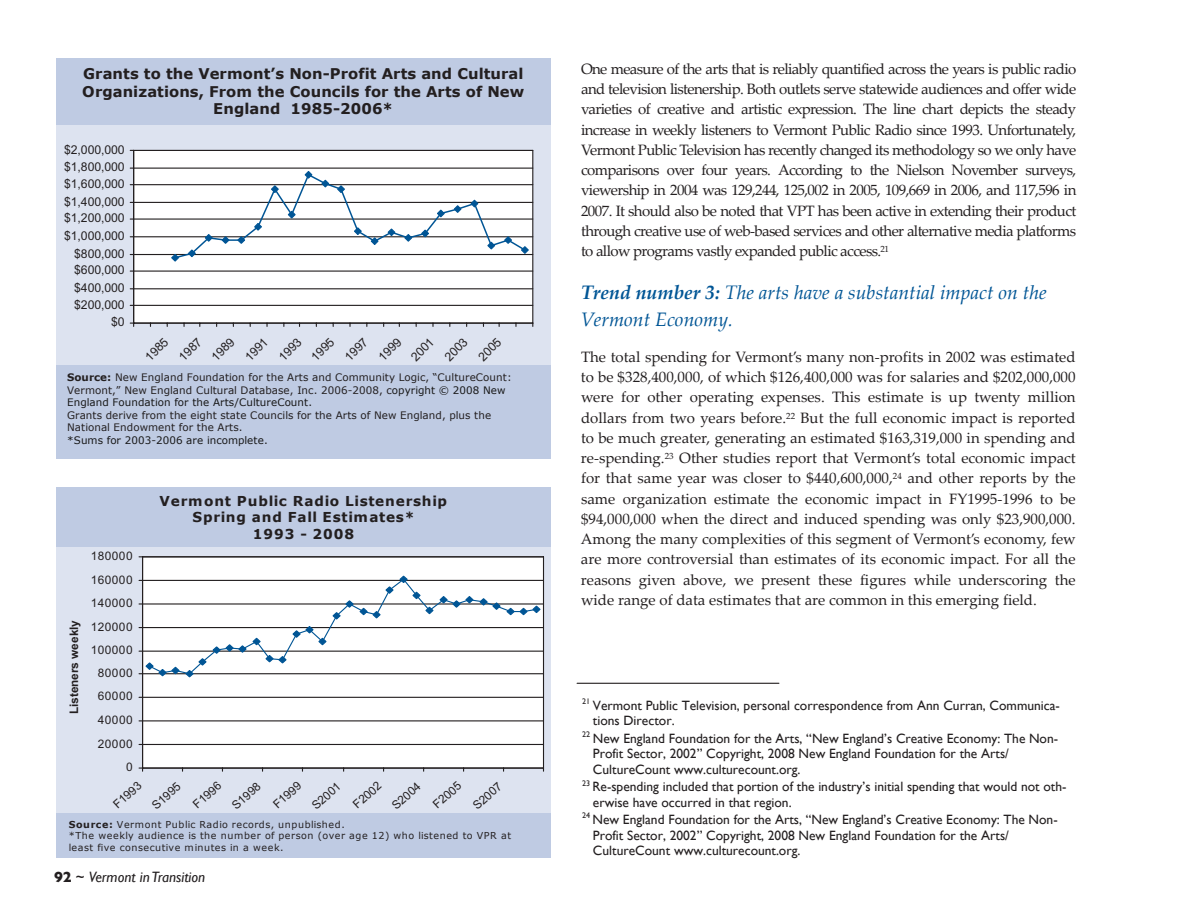
<style>
.page{position:relative;width:1188px;height:918px;background:#fff}
.page>*{position:absolute;margin:0;border:0;box-sizing:border-box;transform-origin:0 0}
.t1{font:italic 19.5px/26.2px "Palatino Linotype";color:#005595}
.t2{font:15px/20.2px "Palatino Linotype";letter-spacing:-.02em;color:#231f20;text-align:justify}
.t3{font:italic 15px "Gill Sans";color:#231f20}
.t4{font:700 14.7px/17.9px "Verdana";letter-spacing:.005em;color:#231f20;text-align:center}
.t5{font:700 13.65px/16.6px "Verdana";letter-spacing:.06em;color:#231f20;text-align:center}
.t6{font:13.5px/15.6px "Gill Sans";color:#231f20}
.t7{font:12.15px "Arial";color:#231f20}
.t8{font:11.85px "Arial";letter-spacing:.04em;color:#231f20}
.t9{font:700 11.85px "Arial";color:#231f20}
.t10{font:10.35px/12.6px "Verdana";letter-spacing:.01em;color:#231f20}
.t11{font:9.6px/11.7px "Verdana";letter-spacing:.055em;color:#231f20}
.s1{font-weight:700}
.s2{color:#181818}
.s3{font-weight:700;font-style:normal}
.s4{font-style:normal}
</style>
<div class="page">
<hr style="left:577px;top:683px;width:202px;height:1px;background:#231f20">
<div style="left:56px;top:530px;width:495px;height:289px;background:#dde3f0"></div>
<div style="left:143px;top:557px;width:401px;height:211px;background:#fff"></div>
<hr style="left:143px;top:744px;width:401px;height:1px;background:#231f20">
<hr style="left:143px;top:720px;width:401px;height:1px;background:#231f20">
<hr style="left:143px;top:697px;width:401px;height:1px;background:#231f20">
<hr style="left:143px;top:673px;width:401px;height:1px;background:#231f20">
<hr style="left:143px;top:651px;width:401px;height:1px;background:#231f20">
<hr style="left:143px;top:627px;width:401px;height:1px;background:#231f20">
<hr style="left:143px;top:603px;width:401px;height:2px;background:#231f20">
<hr style="left:143px;top:580px;width:401px;height:1px;background:#231f20">
<hr style="left:143px;top:556px;width:401px;height:1px;background:#231f20">
<hr style="left:543px;top:557px;width:1px;height:211px;background:#231f20">
<hr style="left:142px;top:557px;width:1px;height:211px;background:#231f20">
<hr style="left:143px;top:768px;width:401px;height:1px;background:#231f20">
<svg style="left:139px;top:575px;width:403px;height:103px"></svg>
<div style="left:56px;top:813px;width:495px;height:45px;background:#bfcbe3"></div>
<div style="left:56px;top:487px;width:495px;height:60px;background:#bfcbe3"></div>
<div style="left:56px;top:58px;width:495px;height:73px;background:#bfcbe3"></div>
<div style="left:56px;top:125px;width:495px;height:249px;background:#dde3f0"></div>
<div style="left:134px;top:150px;width:399px;height:173px;background:#fff"></div>
<hr style="left:134px;top:305px;width:399px;height:1px;background:#231f20">
<hr style="left:134px;top:288px;width:399px;height:1px;background:#231f20">
<hr style="left:134px;top:271px;width:399px;height:1px;background:#231f20">
<hr style="left:134px;top:254px;width:399px;height:1px;background:#231f20">
<hr style="left:134px;top:236px;width:399px;height:1px;background:#231f20">
<hr style="left:134px;top:218px;width:399px;height:2px;background:#231f20">
<hr style="left:134px;top:202px;width:399px;height:1px;background:#231f20">
<hr style="left:134px;top:184px;width:399px;height:1px;background:#231f20">
<hr style="left:134px;top:168px;width:399px;height:1px;background:#231f20">
<hr style="left:134px;top:150px;width:399px;height:1px;background:#231f20">
<hr style="left:532px;top:150px;width:1px;height:173px;background:#231f20">
<hr style="left:133px;top:150px;width:1px;height:173px;background:#231f20">
<hr style="left:134px;top:323px;width:399px;height:1px;background:#231f20">
<svg style="left:170px;top:171px;width:360px;height:91px"></svg>
<div style="left:56px;top:366px;width:495px;height:93px;background:#bfcbe3"></div>
<p class="t4" style="left:82px;top:65px;width:443px">Grants to the Vermont’s Non-Profit Arts and Cultural<br>Organizations, From the Councils for the Arts of New<br>England 1985-2006*</p>
<p class="t7" style="left:64px;top:142px;width:62px">$2,000,000</p>
<p class="t7" style="left:64px;top:160px;width:62px">$1,800,000</p>
<p class="t7" style="left:64px;top:177px;width:62px">$1,600,000</p>
<p class="t7" style="left:64px;top:194px;width:62px">$1,400,000</p>
<p class="t7" style="left:64px;top:211px;width:62px">$1,200,000</p>
<p class="t7" style="left:64px;top:229px;width:62px">$1,000,000</p>
<p class="t7" style="left:74px;top:246px;width:52px">$800,000</p>
<p class="t7" style="left:74px;top:263px;width:52px">$600,000</p>
<p class="t7" style="left:74px;top:281px;width:52px">$400,000</p>
<p class="t7" style="left:74px;top:297px;width:52px">$200,000</p>
<p class="t7" style="left:111px;top:315px;width:15px">$0</p>
<p class="t7" style="left:142px;top:354px;width:28px;rotate:-45deg">1985</p>
<p class="t7" style="left:176px;top:354px;width:28px;rotate:-45deg">1987</p>
<p class="t7" style="left:209px;top:354px;width:28px;rotate:-45deg">1989</p>
<p class="t7" style="left:242px;top:354px;width:28px;rotate:-45deg">1991</p>
<p class="t7" style="left:276px;top:354px;width:28px;rotate:-45deg">1993</p>
<p class="t7" style="left:308px;top:354px;width:28px;rotate:-45deg">1995</p>
<p class="t7" style="left:342px;top:354px;width:28px;rotate:-45deg">1997</p>
<p class="t7" style="left:376px;top:354px;width:28px;rotate:-45deg">1999</p>
<p class="t7" style="left:408px;top:354px;width:28px;rotate:-45deg">2001</p>
<p class="t7" style="left:442px;top:354px;width:28px;rotate:-45deg">2003</p>
<p class="t7" style="left:475px;top:354px;width:28px;rotate:-45deg">2005</p>
<p class="t10" style="left:67px;top:371px;width:446px"><span class="s1">Source:</span> New England Foundation for the Arts and Community Logic, “CultureCount:<br>Vermont,” New England Cultural Database, Inc. 2006-2008, c<span class="s2">opyright © 2008 New England Foundation for the Arts/CultureCount.<br></span>Grants derive from the eight state Councils for the Arts of New England, plus the National Endowment for the Arts.<br><span class="s2">*Sums for 2003-2006 are incomplete.</span></p>
<p class="t9" style="left:67px;top:714px;width:96px;rotate:-90deg">Listeners weekly</p>
<p class="t8" style="left:91px;top:549px;width:43px">180000</p>
<p class="t8" style="left:91px;top:573px;width:43px">160000</p>
<p class="t8" style="left:91px;top:596px;width:43px">140000</p>
<p class="t8" style="left:91px;top:620px;width:43px">120000</p>
<p class="t8" style="left:91px;top:643px;width:43px">100000</p>
<p class="t8" style="left:98px;top:666px;width:36px">80000</p>
<p class="t8" style="left:98px;top:689px;width:36px">60000</p>
<p class="t8" style="left:98px;top:713px;width:36px">40000</p>
<p class="t8" style="left:98px;top:737px;width:36px">20000</p>
<p class="t8" style="left:126px;top:760px;width:8px">0</p>
<p class="t5" style="left:160px;top:493px;width:289px">Vermont Public Radio Listenership<br>Spring and Fall Estimates*<br>1993 - 2008</p>
<p class="t8" style="left:110px;top:801px;width:35px;rotate:-42deg">F1993</p>
<p class="t8" style="left:149px;top:802px;width:36px;rotate:-42deg">S1995</p>
<p class="t8" style="left:190px;top:801px;width:35px;rotate:-42deg">F1996</p>
<p class="t8" style="left:229px;top:802px;width:36px;rotate:-42deg">S1998</p>
<p class="t8" style="left:270px;top:801px;width:35px;rotate:-42deg">F1999</p>
<p class="t8" style="left:309px;top:802px;width:36px;rotate:-42deg">S2001</p>
<p class="t8" style="left:350px;top:801px;width:35px;rotate:-42deg">F2002</p>
<p class="t8" style="left:389px;top:802px;width:36px;rotate:-42deg">S2004</p>
<p class="t8" style="left:430px;top:801px;width:35px;rotate:-42deg">F2005</p>
<p class="t8" style="left:470px;top:802px;width:36px;rotate:-42deg">S2007</p>
<p class="t11" style="left:69px;top:818px;width:444px"><span class="s1">Source:</span> Vermont Public Radio records, unpublished.<br>*The weekly audience is the number of person (over age 12) who listened to VPR at least five consecutive minutes in a week.</p>
<p class="t3" style="left:54px;top:868px;width:153px"><span class="s3">92</span> <span class="s4">~</span> Vermont in Transition</p>
<p class="t2" style="left:581px;top:58px;width:497px">One measure of the arts that is reliably quantified across the years is public radio and television listenership. Both outlets serve statewide audiences and offer wide varieties of creative and artistic expression. The line chart depicts the steady increase in weekly listeners to Vermont Public Radio since 1993. Unfortunately, Vermont Public Television has recently changed its methodology so we only have comparisons over four years. According to the Nielson November surveys, viewership in 2004 was 129,244, 125,002 in 2005, 109,669 in 2006, and 117,596 in 2007. It should also be noted that VPT has been active in extending their product through creative use of web‐based services and other alternative media platforms to allow programs vastly expanded public access.<sup>21</sup></p>
<p class="t1" style="left:581px;top:279px;width:467px"><span class="s1">Trend number 3:</span> The arts have a substantial impact on the<br>Vermont Economy.</p>
<p class="t2" style="left:581px;top:346px;width:496px">The total spending for Vermont’s many non‐profits in 2002 was estimated to be $328,400,000, of which $126,400,000 was for salaries and $202,000,000 were for other operating expenses. This estimate is up twenty million dollars from two years before.<sup>22</sup> But the full economic impact is reported to be much greater, generating an estimated $163,319,000 in spending and re‐spending.<sup>23</sup> Other studies report that Vermont’s total economic impact for that same year was closer to $440,600,000,<sup>24</sup> and other reports by the same organization estimate the economic impact in FY1995‐1996 to be $94,000,000 when the direct and induced spending was only $23,900,000.<br>Among the many complexities of this segment of Vermont’s economy, few are more controversial than estimates of its economic impact. For all the reasons given above, we present these figures while underscoring the wide range of data estimates that are common in this emerging field.</p>
<p class="t6" style="left:593px;top:698px;width:469px;text-indent:-11px"><sup>21</sup> Vermont Public Television, personal correspondence from Ann Curran, Communica&shy;tions Director.</p>
<p class="t6" style="left:593px;top:731px;width:467px;text-indent:-11px"><sup>22</sup> New England Foundation for the Arts, “New England’s Creative Economy: The Non-<br>Profit Sector, 2002” Copyright, 2008 New England Foundation for the Arts/<br>CultureCount www.culturecount.org.</p>
<p class="t6" style="left:593px;top:779px;width:475px;text-indent:-11px"><sup>23</sup> Re-spending included that portion of the industry’s initial spending that would not oth&shy;erwise have occurred in that region.</p>
<p class="t6" style="left:593px;top:812px;width:466px;text-indent:-11px"><sup>24</sup> New England Foundation for the Arts, “New England’s Creative Economy: The Non-<br>Profit Sector, 2002” Copyright, 2008 New England Foundation for the Arts/<br>CultureCount www.culturecount.org.</p>
</div>
